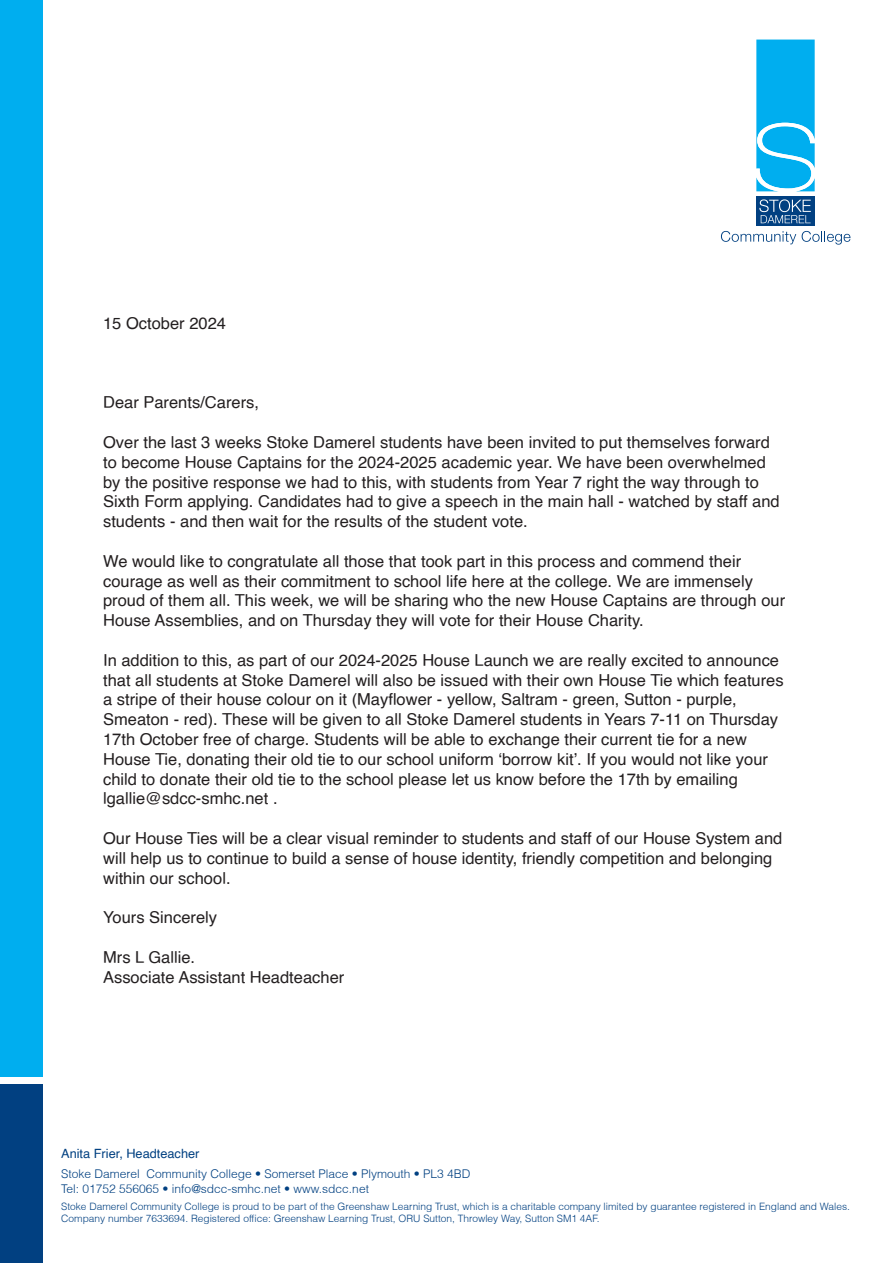
<style>
.page{position:relative;width:893px;height:1263px;background:#fff}
.page>*{position:absolute;margin:0;border:0;box-sizing:border-box;transform-origin:0 0}
.t1{font:16.5px/19.8px "Helvetica";color:#231f20}
.t2{font:12.75px "Helvetica";color:#014081}
.t3{font:300 12px/14.4px "Helvetica";color:#014081}
.t4{font:300 10.2px/12.1px "Helvetica";color:#014081}
</style>
<div class="page">
<div style="left:0;top:1084px;width:43px;height:179px;background:#014081"></div>
<div style="left:756px;top:197px;width:59px;height:29px;background:#014081"></div>
<svg style="left:756px;top:40px;width:59px;height:152px;background:#1db7f0"></svg>
<svg style="left:759px;top:199px;width:52px;height:24px"></svg>
<svg style="left:721px;top:231px;width:75px;height:13px"></svg>
<svg style="left:802px;top:231px;width:48px;height:14px"></svg>
<div style="left:0;top:0;width:43px;height:1077px;background:#00aeef"></div>
<p class="t1" style="left:103px;top:314px;width:124px">15 October 2024</p>
<p class="t1" style="left:103px;top:393px;width:157px">Dear Parents/Carers,</p>
<p class="t1" style="left:103px;top:433px;width:678px">Over the last 3 weeks Stoke Damerel students have been invited to put themselves forward to become House Captains for the 2024-2025 academic year. We have been overwhelmed by the positive response we had to this, with students from Year 7 right the way through to Sixth Form applying. Candidates had to give a speech in the main hall - watched by staff and students - and then wait for the results of the student vote.</p>
<p class="t1" style="left:103px;top:552px;width:684px">We would like to congratulate all those that took part in this process and commend their courage as well as their commitment to school life here at the college. We are immensely proud of them all. This week, we will be sharing who the new House Captains are through our House Assemblies, and on Thursday they will vote for their House Charity.</p>
<p class="t1" style="left:103px;top:651px;width:682px">In addition to this, as part of our 2024-2025 House Launch we are really excited to announce that all students at Stoke Damerel will also be issued with their own House Tie which features a stripe of their house colour on it (Mayflower - yellow, Saltram - green, Sutton - purple, Smeaton - red). These will be given to all Stoke Damerel students in Years 7-11 on Thursday 17th October free of charge. Students will be able to exchange their current tie for a new House Tie, donating their old tie to our school uniform ‘borrow kit’. If you would not like your child to donate their old tie to the school please let us know before the 17th by emailing lgallie@sdcc-smhc.net .</p>
<p class="t1" style="left:103px;top:829px;width:681px">Our House Ties will be a clear visual reminder to students and staff of our House System and will help us to continue to build a sense of house identity, friendly competition and belonging within our school.</p>
<p class="t1" style="left:103px;top:908px;width:116px">Yours Sincerely</p>
<p class="t1" style="left:103px;top:948px;width:243px">Mrs L Gallie.<br>Associate Assistant Headteacher</p>
<p class="t2" style="left:61px;top:1144px;width:140px">Anita Frier, Headteacher</p>
<p class="t3" style="left:61px;top:1167px;width:411px">Stoke Damerel Community College • Somerset Place • Plymouth • PL3 4BD<br>Tel: 01752 556065 • info@sdcc-smhc.net • www.sdcc.net</p>
<p class="t4" style="left:61px;top:1200px;width:790px">Stoke Damerel Community College is proud to be part of the Greenshaw Learning Trust, which is a charitable company limited by guarantee registered in England and Wales.<br>Company number 7633694. Registered office: Greenshaw Learning Trust, ORU Sutton, Throwley Way, Sutton SM1 4AF.</p>
</div>
